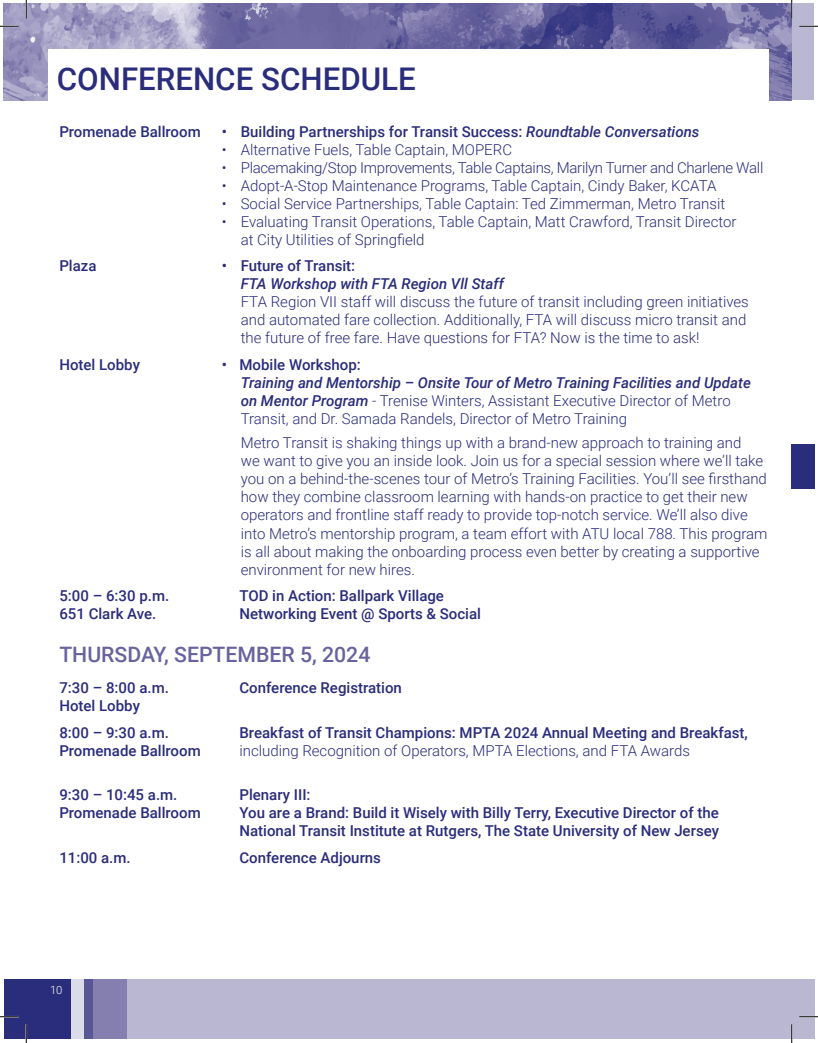
<style>
.page{position:relative;width:818px;height:1043px;background:#fff}
.page>*{position:absolute;margin:0;border:0;box-sizing:border-box;transform-origin:0 0}
.t1{font:500 31.25px "Roboto";color:#2a2c7c}
.t2{font:500 21.25px "Roboto";color:#68639d}
.t3{font:300 15px/18px "Roboto";color:#2a2c7c}
.t4{font:500 15px/26.8px "Roboto";color:#2a2c7c}
.t5{font:300 15px "Roboto";letter-spacing:-.02em;color:#2a2c7c}
.t6{font:italic 500 15px "Roboto";color:#2a2c7c}
.t7{font:300 11.25px "Roboto";color:#fff}
.s1{font-style:italic}
.s2{font-weight:500;font-style:italic}
</style>
<div class="page">
<div style="left:791px;top:4px;width:23px;height:96px;background:#bab7d3"></div>
<div style="left:790px;top:444px;width:24px;height:44px;background:#2a2c7c"></div>
<div style="left:4px;top:979px;width:67px;height:60px;background:#2a2c7c"></div>
<div style="left:71px;top:979px;width:14px;height:60px;background:#dcdbea"></div>
<div style="left:84px;top:979px;width:10px;height:60px;background:#595695"></div>
<div style="left:94px;top:979px;width:33px;height:60px;background:#857fb0"></div>
<div style="left:127px;top:979px;width:687px;height:60px;background:#bab7d3"></div>
<img style="left:4px;top:4px;width:787px;height:96px">
<div style="left:49px;top:50px;width:720px;height:56px;background:#fff"></div>
<svg style="left:0;top:25px;width:19px;height:2px"></svg>
<svg style="left:799px;top:25px;width:19px;height:2px"></svg>
<svg style="left:0;top:1016px;width:19px;height:1px"></svg>
<svg style="left:799px;top:1015px;width:19px;height:2px"></svg>
<svg style="left:25px;top:0;width:2px;height:19px"></svg>
<svg style="left:25px;top:1024px;width:2px;height:18px"></svg>
<svg style="left:790px;top:0;width:2px;height:19px"></svg>
<svg style="left:791px;top:1024px;width:1px;height:18px"></svg>
<h1 class="t1" style="left:57px;top:57px;width:360px">CONFERENCE SCHEDULE</h1>
<p class="t4" style="left:59px;top:117px;width:143px">Promenade Ballroom</p>
<p class="t4" style="left:222px;top:117px;width:479px">• Building Partnerships for Transit Success: <span class="s1">Roundtable Conversations</span></p>
<p class="t3" style="left:222px;top:140px;width:291px">• Alternative Fuels, Table Captain, MOPERC</p>
<p class="t5" style="left:222px;top:157px;width:543px">• Placemaking/Stop Improvements, Table Captains, Marilyn Turner and Charlene Wall</p>
<p class="t3" style="left:222px;top:176px;width:496px">• Adopt-A-Stop Maintenance Programs, Table Captain, Cindy Baker, KCATA</p>
<p class="t3" style="left:222px;top:194px;width:504px">• Social Service Partnerships, Table Captain: Ted Zimmerman, Metro Transit</p>
<p class="t3" style="left:241px;top:212px;width:497px;text-indent:-19px">• Evaluating Transit Operations, Table Captain, Matt Crawford, Transit Director at City Utilities of Springfield</p>
<p class="t4" style="left:59px;top:252px;width:39px">Plaza</p>
<p class="t4" style="left:222px;top:252px;width:135px">• Future of Transit:</p>
<p class="t6" style="left:241px;top:273px;width:265px">FTA Workshop with FTA Region Vll Staff</p>
<p class="t3" style="left:241px;top:292px;width:509px">FTA Region VII staff will discuss the future of transit including green initiatives and automated fare collection. Additionally, FTA will discuss micro transit and the future of free fare. Have questions for FTA? Now is the time to ask!</p>
<p class="t4" style="left:59px;top:351px;width:82px">Hotel Lobby</p>
<p class="t4" style="left:222px;top:351px;width:140px">• Mobile Workshop:</p>
<p class="t3" style="left:241px;top:373px;width:511px"><span class="s2">Training and Mentorship – Onsite Tour of Metro Training Facilities and Update on Mentor Program</span> - Trenise Winters, Assistant Executive Director of Metro<br>Transit, and Dr. Samada Randels, Director of Metro Training</p>
<p class="t3" style="left:241px;top:433px;width:528px">Metro Transit is shaking things up with a brand-new approach to training and<br>we want to give you an inside look. Join us for a special session where we’ll take you on a behind-the-scenes tour of Metro’s Training Facilities. You’ll see firsthand how they combine classroom learning with hands-on practice to get their new operators and frontline staff ready to provide top-notch service. We’ll also dive into Metro’s mentorship program, a team effort with ATU local 788. This program is all about making the onboarding process even better by creating a supportive environment for new hires.</p>
<p class="t4" style="left:59px;top:582px;width:111px">5:00 – 6:30 p.m.</p>
<p class="t4" style="left:239px;top:582px;width:206px">TOD in Action: Ballpark Village</p>
<p class="t4" style="left:59px;top:600px;width:99px">651 Clark Ave.</p>
<p class="t4" style="left:239px;top:600px;width:243px">Networking Event @ Sports &amp; Social</p>
<h2 class="t2" style="left:59px;top:640px;width:312px">THURSDAY, SEPTEMBER 5, 2024</h2>
<p class="t4" style="left:59px;top:673px;width:111px">7:30 – 8:00 a.m.</p>
<p class="t4" style="left:239px;top:673px;width:164px">Conference Registration</p>
<p class="t4" style="left:59px;top:691px;width:111px">Hotel Lobby<br>8:00 – 9:30 a.m.</p>
<p class="t4" style="left:239px;top:718px;width:510px">Breakfast of Transit Champions: MPTA 2024 Annual Meeting and Breakfast,</p>
<p class="t4" style="left:59px;top:736px;width:143px">Promenade Ballroom</p>
<p class="t3" style="left:239px;top:740px;width:452px">including Recognition of Operators, MPTA Elections, and FTA Awards</p>
<p class="t4" style="left:59px;top:781px;width:120px">9:30 – 10:45 a.m.</p>
<p class="t4" style="left:239px;top:781px;width:73px">Plenary III:</p>
<p class="t4" style="left:59px;top:799px;width:143px">Promenade Ballroom</p>
<p class="t4" style="left:239px;top:803px;width:481px;line-height:18px">You are a Brand: Build it Wisely with Billy Terry, Executive Director of the<br>National Transit Institute at Rutgers, The State University of New Jersey</p>
<p class="t4" style="left:59px;top:843px;width:73px">11:00 a.m.</p>
<p class="t4" style="left:239px;top:843px;width:143px">Conference Adjourns</p>
<p class="t7" style="left:50px;top:982px;width:14px">10</p>
</div>
